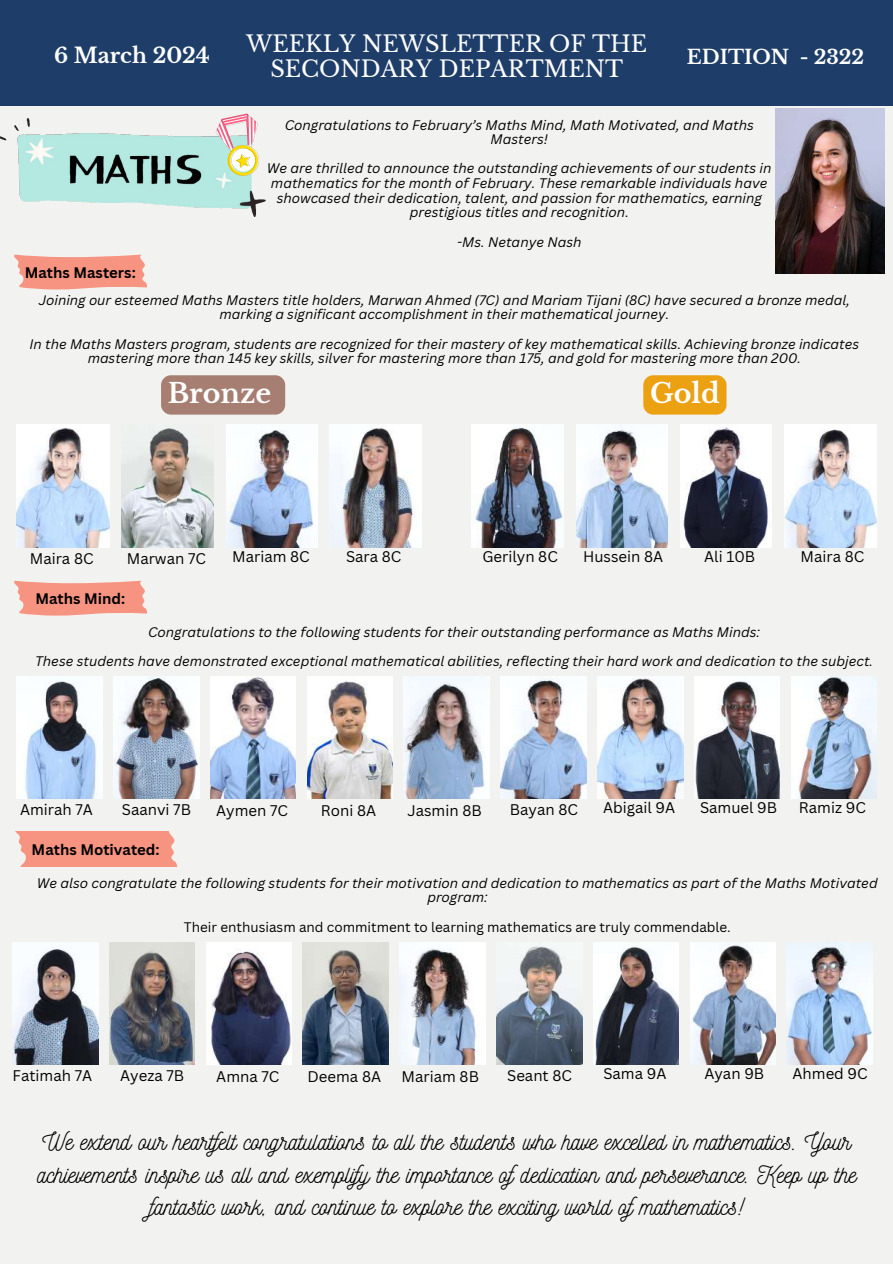
<style>
.page{position:relative;width:893px;height:1264px;background:#fff}
.page>*{position:absolute;margin:0;border:0;box-sizing:border-box;transform-origin:0 0}
.t1{font:700 27px "Libre Baskerville";color:#fff}
.t2{font:24px/32.7px "Nickainley";color:#000;text-align:center}
.t3{font:22.5px/24.8px "Libre Baskerville";color:#fff;text-align:center}
.t4{font:700 21px "Libre Baskerville";color:#fff}
.t5{font:700 19.5px "Libre Baskerville";color:#fff}
.t6{font:15px "Canva Sans";color:#000}
.t7{font:700 14.85px "Canva Sans";color:#000}
.t8{font:italic 13.5px/14.7px "Canva Sans";color:#000;text-align:center}
.t9{font:13.5px "Canva Sans";color:#000}
</style>
<div class="page">
<div style="left:0;top:0;width:892px;height:1263px;background:#f2f3f0"></div>
<img style="left:17px;top:677px;width:85px;height:121px">
<img style="left:113px;top:677px;width:86px;height:121px">
<img style="left:210px;top:677px;width:86px;height:121px">
<img style="left:307px;top:677px;width:85px;height:121px">
<img style="left:404px;top:677px;width:85px;height:121px">
<img style="left:500px;top:677px;width:86px;height:121px">
<img style="left:597px;top:677px;width:86px;height:121px">
<img style="left:694px;top:677px;width:85px;height:121px">
<img style="left:791px;top:677px;width:85px;height:121px">
<img style="left:17px;top:425px;width:92px;height:122px">
<img style="left:121px;top:428px;width:93px;height:119px">
<img style="left:226px;top:425px;width:91px;height:122px">
<img style="left:329px;top:425px;width:93px;height:122px">
<div style="left:0;top:0;width:892px;height:106px;background:#1e3e69"></div>
<img style="left:775px;top:109px;width:109px;height:164px">
<img style="left:0;top:118px;width:266px;height:98px">
<svg style="left:214px;top:113px;width:48px;height:67px"></svg>
<svg style="left:14px;top:254px;width:133px;height:35px;background:#f6a292"></svg>
<img style="left:471px;top:425px;width:92px;height:122px">
<img style="left:576px;top:425px;width:91px;height:122px">
<img style="left:680px;top:425px;width:91px;height:122px">
<img style="left:784px;top:425px;width:92px;height:122px">
<svg style="left:14px;top:580px;width:133px;height:35px;background:#f6a292"></svg>
<svg style="left:15px;top:831px;width:162px;height:35px;background:#f69a88"></svg>
<img style="left:12px;top:942px;width:86px;height:122px">
<img style="left:109px;top:942px;width:86px;height:122px">
<img style="left:206px;top:942px;width:85px;height:122px">
<img style="left:303px;top:942px;width:85px;height:122px">
<img style="left:399px;top:942px;width:86px;height:122px">
<img style="left:496px;top:946px;width:86px;height:118px">
<img style="left:593px;top:942px;width:85px;height:122px">
<img style="left:690px;top:942px;width:85px;height:122px">
<img style="left:786px;top:942px;width:86px;height:122px">
<div style="left:161px;top:375px;width:124px;height:39px;background:#a67e72;border-radius:10px"></div>
<div style="left:643px;top:375px;width:83px;height:39px;background:#eba112;border-radius:10px"></div>
<h3 class="t3" style="left:246px;top:32px;width:402px">WEEKLY NEWSLETTER OF THE<br>SECONDARY DEPARTMENT</h3>
<h3 class="t4" style="left:54px;top:43px;width:157px">6 March 2024</h3>
<h3 class="t5" style="left:686px;top:45px;width:179px">EDITION - 2322</h3>
<p class="t7" style="left:25px;top:262px;width:112px">Maths Masters:</p>
<p class="t8" style="left:285px;top:117px;width:470px">Congratulations to February’s Maths Mind, Math Motivated, and Maths<br>Masters!</p>
<p class="t8" style="left:267px;top:161px;width:506px">We are thrilled to announce the outstanding achievements of our students in mathematics for the month of February. These remarkable individuals have showcased their dedication, talent, and passion for mathematics, earning prestigious titles and recognition.</p>
<p class="t8" style="left:457px;top:234px;width:126px">-Ms. Netanye Nash</p>
<p class="t8" style="left:39px;top:292px;width:812px">Joining our esteemed Maths Masters title holders, Marwan Ahmed (7C) and Mariam Tijani (8C) have secured a bronze medal, marking a significant accomplishment in their mathematical journey.</p>
<p class="t8" style="left:30px;top:336px;width:831px">In the Maths Masters program, students are recognized for their mastery of key mathematical skills. Achieving bronze indicates mastering more than 145 key skills, silver for mastering more than 175, and gold for mastering more than 200.</p>
<h1 class="t1" style="left:168px;top:377px;width:105px">Bronze</h1>
<h1 class="t1" style="left:650px;top:377px;width:71px">Gold</h1>
<p class="t6" style="left:30px;top:548px;width:65px">Maira 8C</p>
<p class="t6" style="left:127px;top:548px;width:81px">Marwan 7C</p>
<p class="t6" style="left:232px;top:546px;width:79px">Mariam 8C</p>
<p class="t6" style="left:346px;top:546px;width:57px">Sara 8C</p>
<p class="t6" style="left:482px;top:546px;width:77px">Gerilyn 8C</p>
<p class="t6" style="left:583px;top:546px;width:82px">Hussein 8A</p>
<p class="t6" style="left:704px;top:546px;width:52px">Ali 10B</p>
<p class="t6" style="left:800px;top:546px;width:65px">Maira 8C</p>
<p class="t7" style="left:35px;top:588px;width:91px">Maths Mind:</p>
<p class="t8" style="left:35px;top:617px;width:839px;line-height:29.2px">Congratulations to the following students for their outstanding performance as Maths Minds:<br>These students have demonstrated exceptional mathematical abilities, reflecting their hard work and dedication to the subject.</p>
<p class="t6" style="left:20px;top:799px;width:74px">Amirah 7A</p>
<p class="t6" style="left:122px;top:799px;width:71px">Saanvi 7B</p>
<p class="t6" style="left:216px;top:800px;width:73px">Aymen 7C</p>
<p class="t6" style="left:321px;top:800px;width:57px">Roni 8A</p>
<p class="t6" style="left:407px;top:800px;width:76px">Jasmin 8B</p>
<p class="t6" style="left:510px;top:799px;width:70px">Bayan 8C</p>
<p class="t6" style="left:603px;top:797px;width:74px">Abigail 9A</p>
<p class="t6" style="left:700px;top:797px;width:79px">Samuel 9B</p>
<p class="t6" style="left:798px;top:797px;width:68px">Ramiz 9C</p>
<p class="t7" style="left:32px;top:839px;width:129px">Maths Motivated:</p>
<p class="t8" style="left:37px;top:875px;width:842px">We also congratulate the following students for their motivation and dedication to mathematics as part of the Maths Motivated program:</p>
<p class="t9" style="left:184px;top:917px;width:548px">Their enthusiasm and commitment to learning mathematics are truly commendable.</p>
<p class="t6" style="left:13px;top:1064px;width:81px">Fatimah 7A</p>
<p class="t6" style="left:120px;top:1064px;width:65px">Ayeza 7B</p>
<p class="t6" style="left:216px;top:1065px;width:65px">Amna 7C</p>
<p class="t6" style="left:307px;top:1065px;width:75px">Deema 8A</p>
<p class="t6" style="left:401px;top:1065px;width:79px">Mariam 8B</p>
<p class="t6" style="left:507px;top:1064px;width:66px">Seant 8C</p>
<p class="t6" style="left:603px;top:1062px;width:65px">Sama 9A</p>
<p class="t6" style="left:704px;top:1062px;width:61px">Ayan 9B</p>
<p class="t6" style="left:792px;top:1062px;width:77px">Ahmed 9C</p>
<p class="t2" style="left:37px;top:1123px;width:820px">We extend our heartfelt congratulations to all the students who have excelled in mathematics. Your achievements inspire us all and exemplify the importance ofdedication and perseverance. Keep up the fantastic work, and continue to explore the exciting world ofmathematics!</p>
</div>
